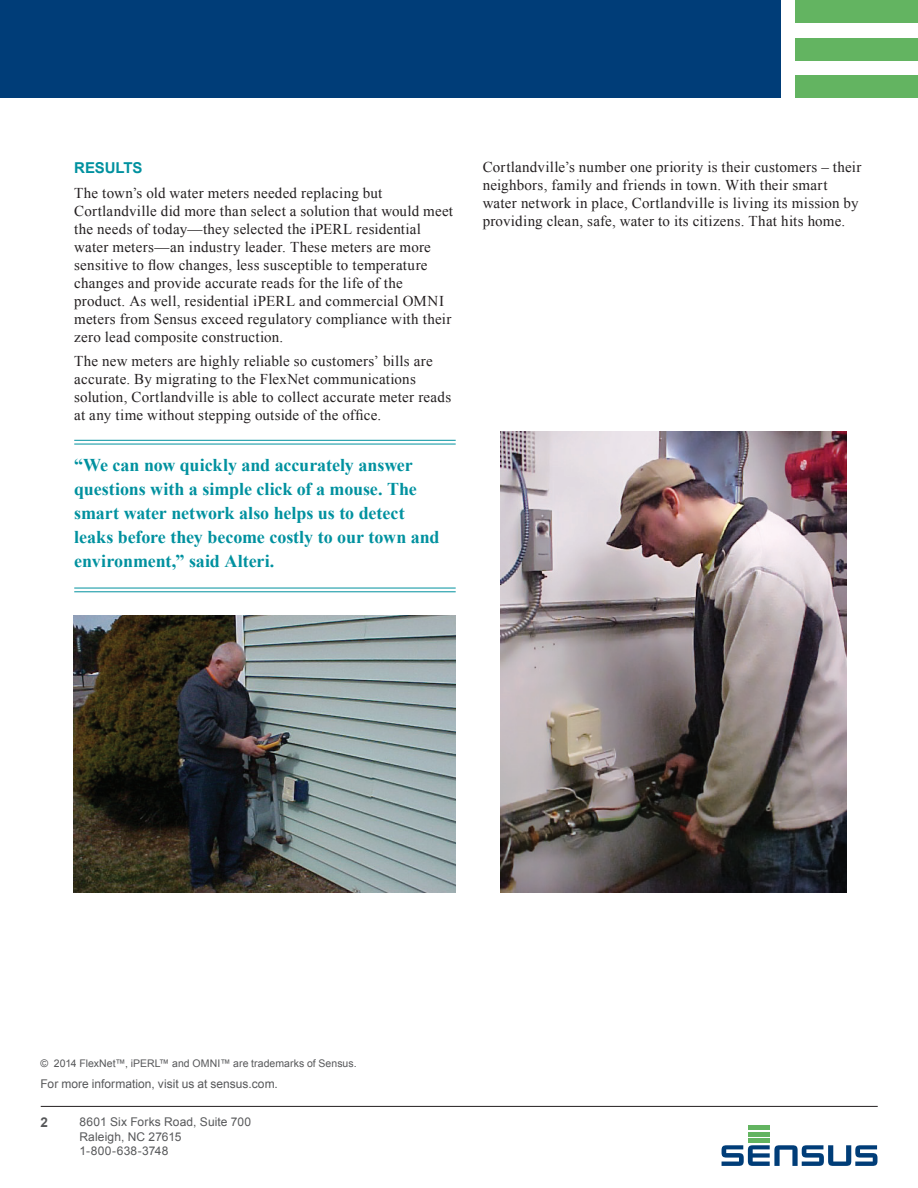
<style>
.page{position:relative;width:918px;height:1188px;background:#fff}
.page>*{position:absolute;margin:0;border:0;box-sizing:border-box;transform-origin:0 0}
.quote{font:700 18px/24px "Times New Roman";letter-spacing:-.005em;color:#00919f}
.Sensus_Sub_Body{font:15px/18px "Times New Roman";letter-spacing:.015em;color:#231f20}
.Sensus_Sub_Body_Head{font:700 15px "Arial";letter-spacing:-.01em;color:#00919f}
.Sensus_Address{font:700 13.5px "Arial";color:#57585a}
.Sensus_Address-2{font:12px "Arial";letter-spacing:.01em;color:#57585a}
.Sensus_Legal{font:12px "Arial";color:#57585a}
.Sensus_Legal-2{font:10.5px "Arial";letter-spacing:.005em;color:#57585a}
</style>
<div class="page">
<div style="left:0;top:0;width:781px;height:98px;background:#003d78"></div>
<div style="left:796px;top:0;width:122px;height:23px;background:#63b461"></div>
<div style="left:796px;top:38px;width:122px;height:23px;background:#63b461"></div>
<div style="left:796px;top:75px;width:122px;height:23px;background:#63b461"></div>
<div style="left:748px;top:1125px;width:22px;height:5px;background:#63b461"></div>
<hr style="left:748px;top:1132px;width:22px;height:4px;background:#63b461">
<hr style="left:748px;top:1139px;width:22px;height:4px;background:#63b461">
<svg style="left:722px;top:1145px;width:155px;height:21px"></svg>
<hr style="left:41px;top:1106px;width:837px;height:1px;background:#231f20">
<hr style="left:74px;top:440px;width:382px;height:1px;background:#00919f">
<hr style="left:74px;top:444px;width:382px;height:1px;background:#00919f">
<hr style="left:74px;top:588px;width:382px;height:1px;background:#00919f">
<hr style="left:74px;top:591px;width:382px;height:1px;background:#00919f">
<img style="left:501px;top:431px;width:345px;height:461px">
<img style="left:74px;top:615px;width:381px;height:277px">
<p class="Sensus_Sub_Body_Head" style="left:74px;top:158px;width:70px">RESULTS</p>
<p class="Sensus_Sub_Body" style="left:74px;top:183px;width:380px">The town’s old water meters needed replacing but Cortlandville did more than select a solution that would meet the needs of today—they selected the iPERL residential water meters—an industry leader. These meters are more sensitive to flow changes, less susceptible to temperature changes and provide accurate reads for the life of the product. As well, residential iPERL and commercial OMNI meters from Sensus exceed regulatory compliance with their zero lead composite construction.</p>
<p class="Sensus_Sub_Body" style="left:74px;top:352px;width:379px">The new meters are highly reliable so customers’ bills are accurate. By migrating to the FlexNet communications solution, Cortlandville is able to collect accurate meter reads at any time without stepping outside of the office.</p>
<p class="quote" style="left:74px;top:453px;width:367px">“We can now quickly and accurately answer questions with a simple click of a mouse. The smart water network also helps us to detect leaks before they become costly to our town and environment,” said Alteri.</p>
<p class="Sensus_Sub_Body" style="left:483px;top:158px;width:380px">Cortlandville’s number one priority is their customers – their neighbors, family and friends in town. With their smart water network in place, Cortlandville is living its mission by providing clean, safe, water to its citizens. That hits home.</p>
<p class="Sensus_Legal-2" style="left:40px;top:1057px;width:318px">© 2014 FlexNet™, iPERL™ and OMNI™ are trademarks of Sensus.</p>
<p class="Sensus_Legal" style="left:40px;top:1076px;width:239px">For more information, visit us at sensus.com.</p>
<p class="Sensus_Address" style="left:40px;top:1114px;width:9px">2</p>
<p class="Sensus_Address-2" style="left:80px;top:1114px;width:173px">8601 Six Forks Road, Suite 700</p>
<p class="Sensus_Address-2" style="left:80px;top:1129px;width:103px">Raleigh, NC 27615</p>
<p class="Sensus_Address-2" style="left:80px;top:1143px;width:90px">1-800-638-3748</p>
</div>
